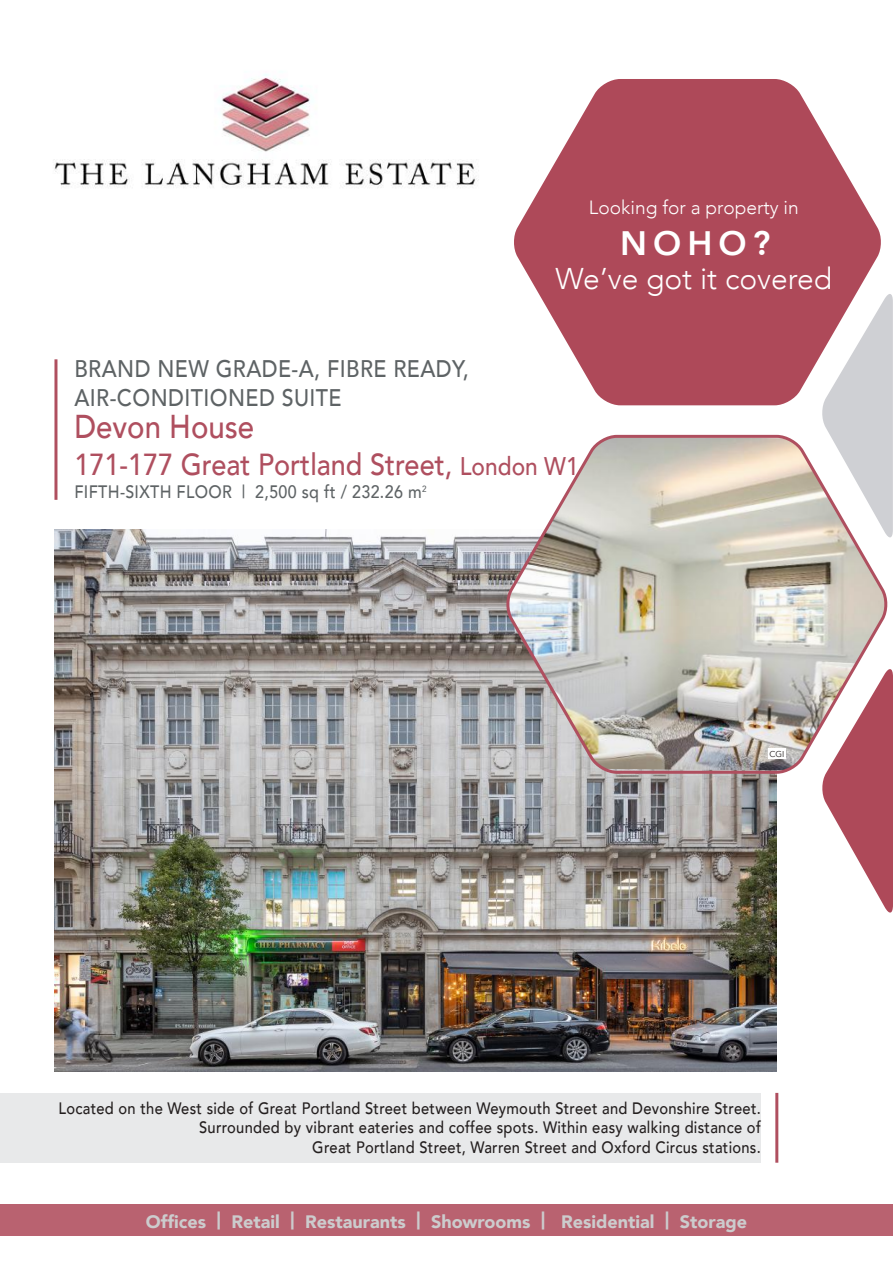
<style>
.page{position:relative;width:893px;height:1263px;background:#fff}
.page>*{position:absolute;margin:0;border:0;box-sizing:border-box;transform-origin:0 0}
.t1{font:800 33.9px "Avenir";color:#fff}
.t2{font:500 33px "Avenir";color:#af4f5f;scale:.89 1}
.t3{font:500 30.45px "Avenir";color:#af4f5f;scale:.89 1}
.t4{font:300 30px "Avenir";color:#fff}
.t5{font:500 24px/28.8px "Avenir";letter-spacing:.02em;color:#5e6365;scale:.89 1}
.t6{font:300 19.2px "Avenir";color:#fff}
.t7{font:900 18px "Avenir";color:#cccccd}
.t8{font:500 18px "Avenir";letter-spacing:.02em;color:#5e6365;scale:.89 1}
.t9{font:500 16.5px/19.8px "Avenir";letter-spacing:.02em;color:#241f1f;text-align:right;scale:.89 1}
.t10{font:8.55px "Avenir";color:#241f1f}
.s1{font-size:25.5px}
</style>
<div class="page">
<div style="left:0;top:1093px;width:761px;height:70px;background:#e8e9ea"></div>
<img style="left:54px;top:530px;width:723px;height:541px">
<svg style="left:822px;top:669px;width:71px;height:244px"></svg>
<img style="left:503px;top:434px;width:388px;height:341px">
<svg style="left:514px;top:79px;width:367px;height:326px;fill:#ae4959"></svg>
<svg style="left:821px;top:291px;width:72px;height:249px"></svg>
<hr style="left:775px;top:1093px;width:3px;height:70px;background:#af4f5f">
<hr style="left:54px;top:359px;width:3px;height:141px;background:#af4f5f">
<div style="left:0;top:1204px;width:893px;height:32px;background:#b96270"></div>
<img style="left:54px;top:74px;width:425px;height:114px">
<div style="left:768px;top:749px;width:17px;height:10px;background:#fff"></div>
<h3 class="t5" style="left:74px;top:353px;width:444px">BRAND NEW GRADE-A, FIBRE READY,<br>AIR-CONDITIONED SUITE</h3>
<p class="t6" style="left:589px;top:196px;width:211px">Looking for a property in</p>
<h1 class="t1" style="left:620px;top:217px;width:152px">NOHO?</h1>
<h3 class="t4" style="left:556px;top:261px;width:278px">We’ve got it covered</h3>
<h2 class="t2" style="left:74px;top:398px;width:204px">Devon House</h2>
<h3 class="t3" style="left:74px;top:438px;width:568px">171-177 Great Portland Street, <span class="s1">London W1</span></h3>
<p class="t8" style="left:74px;top:477px;width:397px">FIFTH-SIXTH FLOOR | 2,500 sq ft / 232.26 m<sup>2</sup></p>
<p class="t10" style="left:769px;top:749px;width:16px">CGI</p>
<p class="t9" style="left:58px;top:1097px;width:791px">Located on the West side of Great Portland Street between Weymouth Street and Devonshire Street.<br>Surrounded by vibrant eateries and coffee spots. Within easy walking distance of<br>Great Portland Street, Warren Street and Oxford Circus stations.</p>
<p class="t7" style="left:146px;top:1206px;width:603px">Offices | Retail | Restaurants | Showrooms | Residential | Storage</p>
</div>
